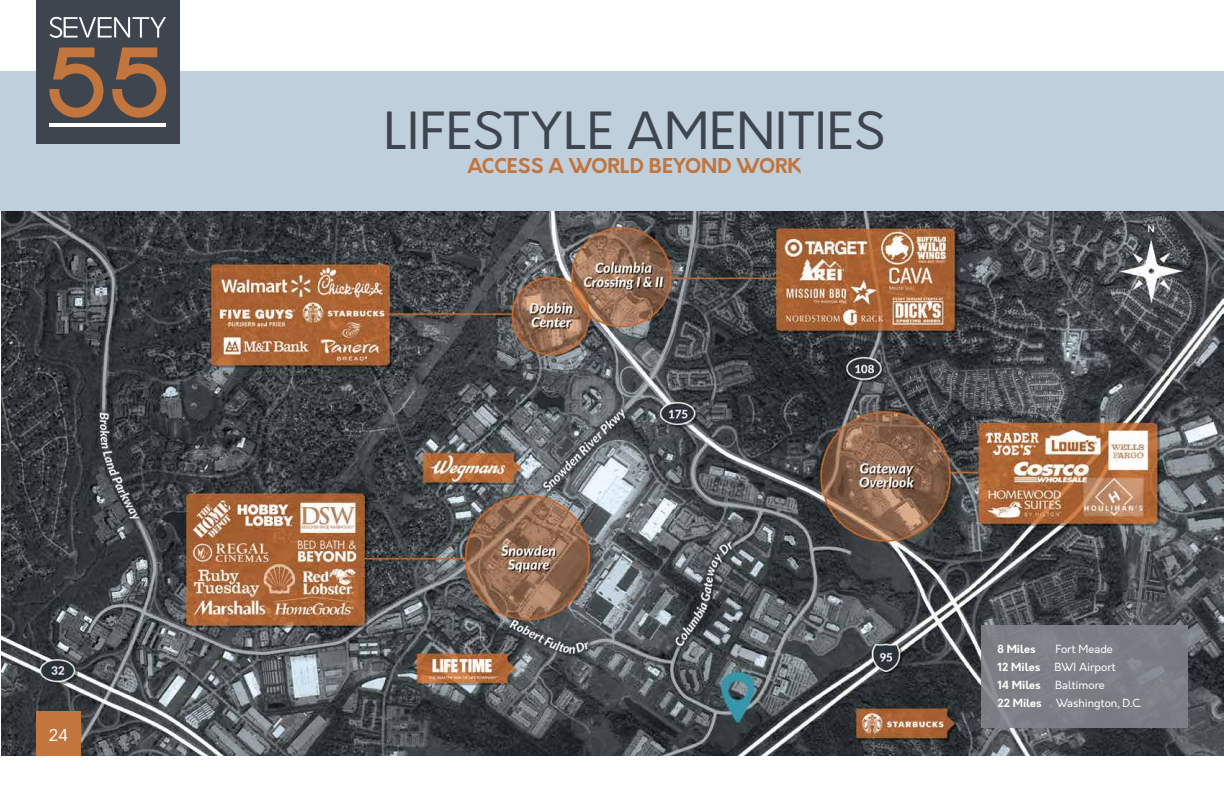
<style>
.page{position:relative;width:1224px;height:792px;background:#fff}
.page>*{position:absolute;margin:0;border:0;box-sizing:border-box;transform-origin:0 0}
.t1{font:50px "Orkney";color:#3f454f}
.t2{font:700 20px "Orkney";color:#c2753d}
.t3{font:16px "Orkney";color:#fff}
.t4{font:11px "Orkney";color:#fff}
.t5{font:700 11px "Orkney";color:#fff}
</style>
<div class="page">
<img style="left:1px;top:212px;width:1223px;height:544px">
<div style="left:981px;top:625px;width:207px;height:103px;background:#81848a"></div>
<div style="left:0;top:72px;width:1224px;height:140px;background:#bfcfdc"></div>
<div style="left:36px;top:0;width:144px;height:144px;background:#3f454f"></div>
<svg style="left:50px;top:17px;width:116px;height:21px"></svg>
<svg style="left:50px;top:47px;width:53px;height:71px"></svg>
<svg style="left:112px;top:47px;width:54px;height:71px"></svg>
<hr style="left:50px;top:123px;width:116px;height:4px;background:#fff">
<div style="left:36px;top:711px;width:45px;height:45px;background:#c2753d"></div>
<h3 class="t3" style="left:49px;top:724px;width:21px">24</h3>
<h1 class="t1" style="left:384px;top:98px;width:503px">LIFESTYLE AMENITIES</h1>
<h2 class="t2" style="left:467px;top:152px;width:336px">ACCESS A WORLD BEYOND WORK</h2>
<p class="t5" style="left:998px;top:642px;width:40px">8 Miles</p>
<p class="t4" style="left:1056px;top:642px;width:59px">Fort Meade</p>
<p class="t5" style="left:998px;top:660px;width:44px">12 Miles</p>
<p class="t4" style="left:1054px;top:660px;width:63px">BWI Airport</p>
<p class="t5" style="left:998px;top:678px;width:45px">14 Miles</p>
<p class="t4" style="left:1055px;top:678px;width:51px">Baltimore</p>
<p class="t5" style="left:998px;top:696px;width:46px">22 Miles</p>
<p class="t4" style="left:1056px;top:696px;width:87px">Washington, D.C.</p>
</div>
